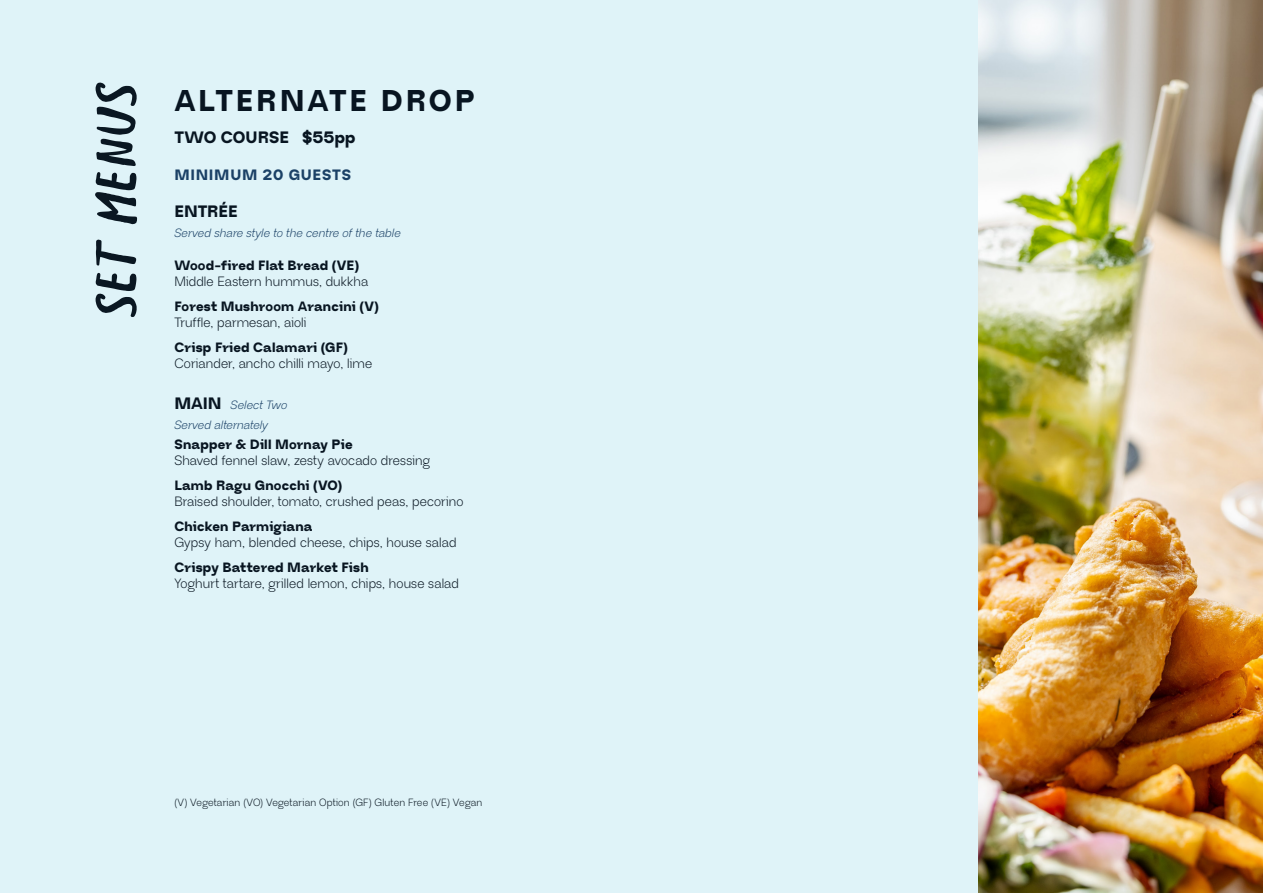
<style>
.page{position:relative;width:1263px;height:893px;background:#dff3f8}
.page>*{position:absolute;margin:0;border:0;box-sizing:border-box;transform-origin:0 0}
.t1{font:90px "Bellokali";color:#0a1722}
.t2{font:800 30px "Neue Regrade";letter-spacing:.09em;color:#0a1722}
.t3{font:800 16.5px "Neue Regrade";letter-spacing:.005em;color:#0a1722}
.t4{font:800 15px "Neue Regrade";letter-spacing:.05em;color:#1f4569}
.t5{font:13.5px "Neue Regrade";letter-spacing:.01em;color:#0a1722}
.t6{font:800 13.5px "Neue Regrade";letter-spacing:.015em;color:#0a1722}
.t7{font:italic 12px/19.8px "Neue Regrade";letter-spacing:.01em;color:#1f4569}
.Body_Copy{font:10.5px "Neue Regrade";letter-spacing:.015em;color:#0a1722}
.s1{font-weight:800;font-style:normal;font-size:16.5px;color:#0a1722}
</style>
<div class="page">
<img style="left:979px;top:0;width:284px;height:893px">
<p class="t1" style="left:84px;top:318px;width:238px;rotate:-90deg">SET MENUS</p>
<h2 class="t2" style="left:174px;top:79px;width:302px">ALTERNATE DROP</h2>
<p class="t3" style="left:174px;top:126px;width:183px">TWO COURSE $55pp</p>
<p class="t4" style="left:174px;top:164px;width:178px">MINIMUM 20 GUESTS</p>
<p class="t3" style="left:174px;top:199px;width:65px">ENTRÉE</p>
<p class="t7" style="left:174px;top:222px;width:228px">Served share style to the centre of the table</p>
<p class="t6" style="left:174px;top:255px;width:186px">Wood-fired Flat Bread (VE)</p>
<p class="t5" style="left:174px;top:273px;width:195px">Middle Eastern hummus, dukkha</p>
<p class="t6" style="left:174px;top:296px;width:206px">Forest Mushroom Arancini (V)</p>
<p class="t5" style="left:174px;top:314px;width:134px">Truffle, parmesan, aioli</p>
<p class="t6" style="left:174px;top:337px;width:175px">Crisp Fried Calamari (GF)</p>
<p class="t5" style="left:174px;top:355px;width:199px">Coriander, ancho chilli mayo, lime</p>
<p class="t7" style="left:174px;top:395px;width:114px"><span class="s1">MAIN</span> Select Two<br>Served alternately</p>
<p class="t6" style="left:174px;top:435px;width:180px">Snapper &amp; Dill Mornay Pie</p>
<p class="t5" style="left:174px;top:452px;width:257px">Shaved fennel slaw, zesty avocado dressing</p>
<p class="t6" style="left:174px;top:476px;width:169px">Lamb Ragu Gnocchi (VO)</p>
<p class="t5" style="left:174px;top:493px;width:291px">Braised shoulder, tomato, crushed peas, pecorino</p>
<p class="t6" style="left:174px;top:517px;width:140px">Chicken Parmigiana</p>
<p class="t5" style="left:174px;top:534px;width:284px">Gypsy ham, blended cheese, chips, house salad</p>
<p class="t6" style="left:174px;top:557px;width:196px">Crispy Battered Market Fish</p>
<p class="t5" style="left:174px;top:575px;width:286px">Yoghurt tartare, grilled lemon, chips, house salad</p>
<p class="Body_Copy" style="left:174px;top:796px;width:310px">(V) Vegetarian (VO) Vegetarian Option (GF) Gluten Free (VE) Vegan</p>
</div>
